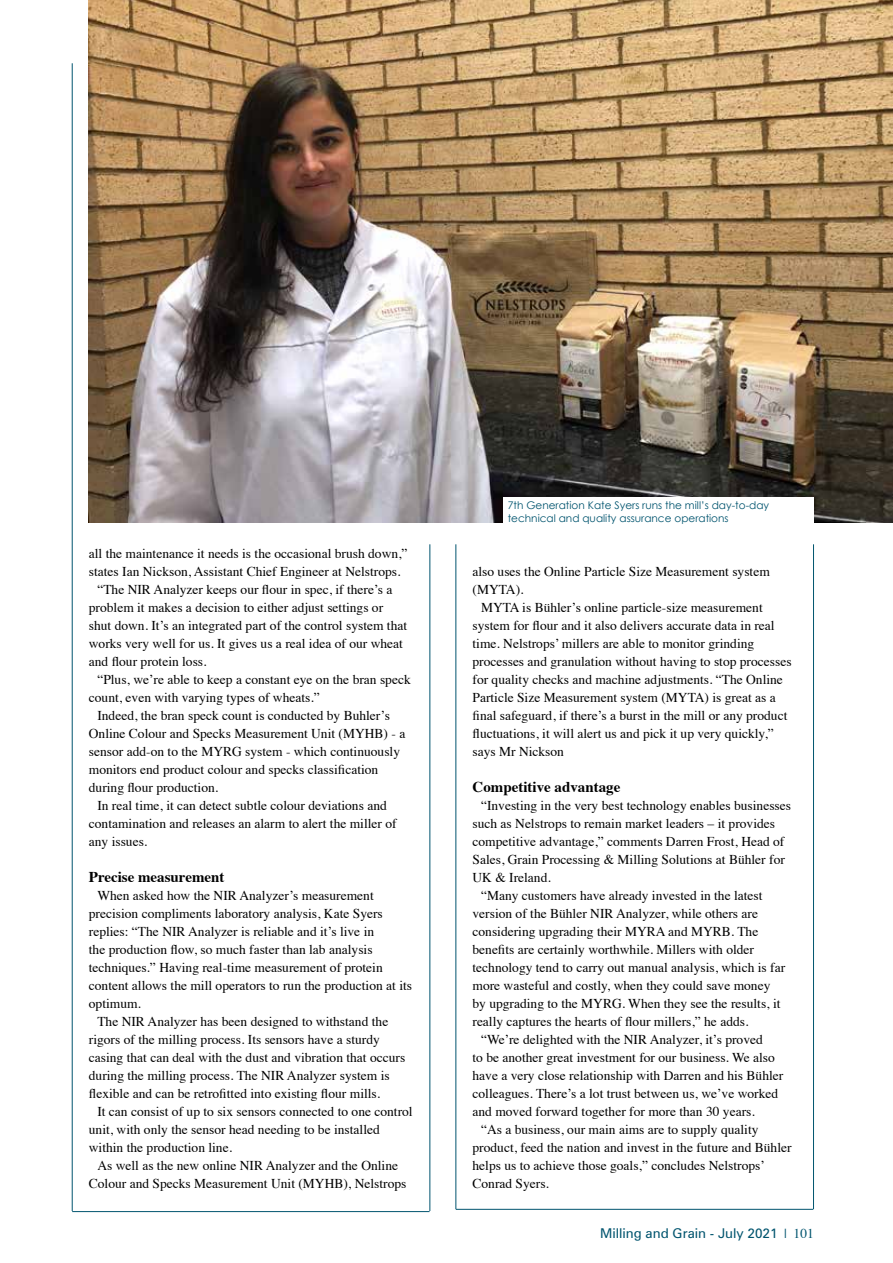
<style>
.page{position:relative;width:893px;height:1263px;background:#fff}
.page>*{position:absolute;margin:0;border:0;box-sizing:border-box;transform-origin:0 0}
.t1{font:700 15px "Times";color:#000}
.t2{font:13.5px/18px "Times";color:#000}
.t3{font:13.5px "Zurich BT";color:#00546e}
.t4{font:10.5px/12.6px "Century Gothic";color:#00546e}
.s1{font-family:"Times"}
</style>
<div class="page">
<hr style="left:455px;top:544px;width:1px;height:665px;background:#00546e">
<hr style="left:456px;top:1209px;width:357px;height:1px;background:#00546e">
<hr style="left:813px;top:544px;width:1px;height:665px;background:#00546e">
<hr style="left:72px;top:63px;width:1px;height:1148px;background:#00546e">
<hr style="left:72px;top:1211px;width:358px;height:1px;background:#00546e">
<hr style="left:429px;top:544px;width:1px;height:667px;background:#00546e">
<img style="left:89px;top:0;width:804px;height:523px">
<div style="left:503px;top:497px;width:311px;height:29px;background:#fff"></div>
<p class="t2" style="left:89px;top:543px;width:320px">all the maintenance it needs is the occasional brush down,”</p>
<p class="t2" style="left:89px;top:561px;width:313px">states Ian Nickson, Assistant Chief Engineer at Nelstrops.</p>
<p class="t2" style="left:97px;top:579px;width:297px">“The NIR Analyzer keeps our flour in spec, if there’s a</p>
<p class="t2" style="left:89px;top:597px;width:296px">problem it makes a decision to either adjust settings or</p>
<p class="t2" style="left:89px;top:615px;width:320px">shut down. It’s an integrated part of the control system that</p>
<p class="t2" style="left:89px;top:633px;width:316px">works very well for us. It gives us a real idea of our wheat</p>
<p class="t2" style="left:89px;top:651px;width:119px">and flour protein loss.</p>
<p class="t2" style="left:97px;top:669px;width:315px">“Plus, we’re able to keep a constant eye on the bran speck</p>
<p class="t2" style="left:89px;top:687px;width:232px">count, even with varying types of wheats.”</p>
<p class="t2" style="left:97px;top:705px;width:294px">Indeed, the bran speck count is conducted by Buhler’s</p>
<p class="t2" style="left:89px;top:723px;width:318px">Online Colour and Specks Measurement Unit (MYHB) - a</p>
<p class="t2" style="left:89px;top:741px;width:313px">sensor add-on to the MYRG system - which continuously</p>
<p class="t2" style="left:89px;top:759px;width:291px">monitors end product colour and specks classification</p>
<p class="t2" style="left:89px;top:777px;width:131px">during flour production.</p>
<p class="t2" style="left:97px;top:795px;width:291px">In real time, it can detect subtle colour deviations and</p>
<p class="t2" style="left:89px;top:813px;width:309px">contamination and releases an alarm to alert the miller of</p>
<p class="t2" style="left:89px;top:831px;width:60px">any issues.</p>
<p class="t1" style="left:89px;top:863px;width:137px">Precise measurement</p>
<p class="t2" style="left:97px;top:885px;width:278px">When asked how the NIR Analyzer’s measurement</p>
<p class="t2" style="left:89px;top:903px;width:295px">precision compliments laboratory analysis, Kate Syers</p>
<p class="t2" style="left:89px;top:921px;width:287px">replies: “The NIR Analyzer is reliable and it’s live in</p>
<p class="t2" style="left:89px;top:939px;width:285px">the production flow, so much faster than lab analysis</p>
<p class="t2" style="left:89px;top:957px;width:295px">techniques.” Having real-time measurement of protein</p>
<p class="t2" style="left:89px;top:975px;width:325px">content allows the mill operators to run the production at its</p>
<p class="t2" style="left:89px;top:993px;width:54px">optimum.</p>
<p class="t2" style="left:97px;top:1011px;width:292px">The NIR Analyzer has been designed to withstand the</p>
<p class="t2" style="left:89px;top:1029px;width:292px">rigors of the milling process. Its sensors have a sturdy</p>
<p class="t2" style="left:89px;top:1047px;width:318px">casing that can deal with the dust and vibration that occurs</p>
<p class="t2" style="left:89px;top:1065px;width:302px">during the milling process. The NIR Analyzer system is</p>
<p class="t2" style="left:89px;top:1083px;width:293px">flexible and can be retrofitted into existing flour mills.</p>
<p class="t2" style="left:97px;top:1101px;width:317px">It can consist of up to six sensors connected to one control</p>
<p class="t2" style="left:89px;top:1119px;width:292px">unit, with only the sensor head needing to be installed</p>
<p class="t2" style="left:89px;top:1137px;width:145px">within the production line.</p>
<p class="t2" style="left:97px;top:1155px;width:302px">As well as the new online NIR Analyzer and the Online</p>
<p class="t2" style="left:89px;top:1173px;width:319px">Colour and Specks Measurement Unit (MYHB), Nelstrops</p>
<p class="t4" style="left:508px;top:499px;width:263px">7th Generation Kate Syers runs the mill’s day-to-day technical and quality assurance operations</p>
<p class="t2" style="left:472px;top:561px;width:299px">also uses the Online Particle Size Measurement system (MYTA).</p>
<p class="t2" style="left:472px;top:597px;width:321px;text-indent:9px">MYTA is Bühler’s online particle-size measurement system for flour and it also delivers accurate data in real time. Nelstrops’ millers are able to monitor grinding processes and granulation without having to stop processes for quality checks and machine adjustments. “The Online Particle Size Measurement system (MYTA) is great as a final safeguard, if there’s a burst in the mill or any product fluctuations, it will alert us and pick it up very quickly,” says Mr Nickson</p>
<p class="t1" style="left:472px;top:773px;width:149px">Competitive advantage</p>
<p class="t2" style="left:481px;top:795px;width:312px">“Investing in the very best technology enables businesses</p>
<p class="t2" style="left:472px;top:813px;width:304px">such as Nelstrops to remain market leaders – it provides</p>
<p class="t2" style="left:472px;top:831px;width:313px">competitive advantage,” comments Darren Frost, Head of</p>
<p class="t2" style="left:472px;top:849px;width:314px">Sales, Grain Processing &amp; Milling Solutions at Bühler for</p>
<p class="t2" style="left:472px;top:867px;width:80px">UK &amp; Ireland.</p>
<p class="t2" style="left:481px;top:885px;width:283px">“Many customers have already invested in the latest</p>
<p class="t2" style="left:472px;top:903px;width:287px">version of the Bühler NIR Analyzer, while others are</p>
<p class="t2" style="left:472px;top:921px;width:287px">considering upgrading their MYRA and MYRB. The</p>
<p class="t2" style="left:472px;top:939px;width:283px">benefits are certainly worthwhile. Millers with older</p>
<p class="t2" style="left:472px;top:957px;width:314px">technology tend to carry out manual analysis, which is far</p>
<p class="t2" style="left:472px;top:975px;width:299px">more wasteful and costly, when they could save money</p>
<p class="t2" style="left:472px;top:993px;width:309px">by upgrading to the MYRG. When they see the results, it</p>
<p class="t2" style="left:472px;top:1011px;width:277px">really captures the hearts of flour millers,” he adds.</p>
<p class="t2" style="left:481px;top:1029px;width:283px">“We’re delighted with the NIR Analyzer, it’s proved</p>
<p class="t2" style="left:472px;top:1047px;width:304px">to be another great investment for our business. We also</p>
<p class="t2" style="left:472px;top:1065px;width:312px">have a very close relationship with Darren and his Bühler</p>
<p class="t2" style="left:472px;top:1083px;width:307px">colleagues. There’s a lot trust between us, we’ve worked</p>
<p class="t2" style="left:472px;top:1101px;width:284px">and moved forward together for more than 30 years.</p>
<p class="t2" style="left:481px;top:1119px;width:279px">“As a business, our main aims are to supply quality</p>
<p class="t2" style="left:472px;top:1137px;width:321px">product, feed the nation and invest in the future and Bühler</p>
<p class="t2" style="left:472px;top:1155px;width:294px">helps us to achieve those goals,” concludes Nelstrops’</p>
<p class="t2" style="left:472px;top:1173px;width:78px">Conrad Syers.</p>
<p class="t3" style="left:600px;top:1225px;width:215px">Milling and Grain - July 2021 <span class="s1">| 101</span></p>
</div>
